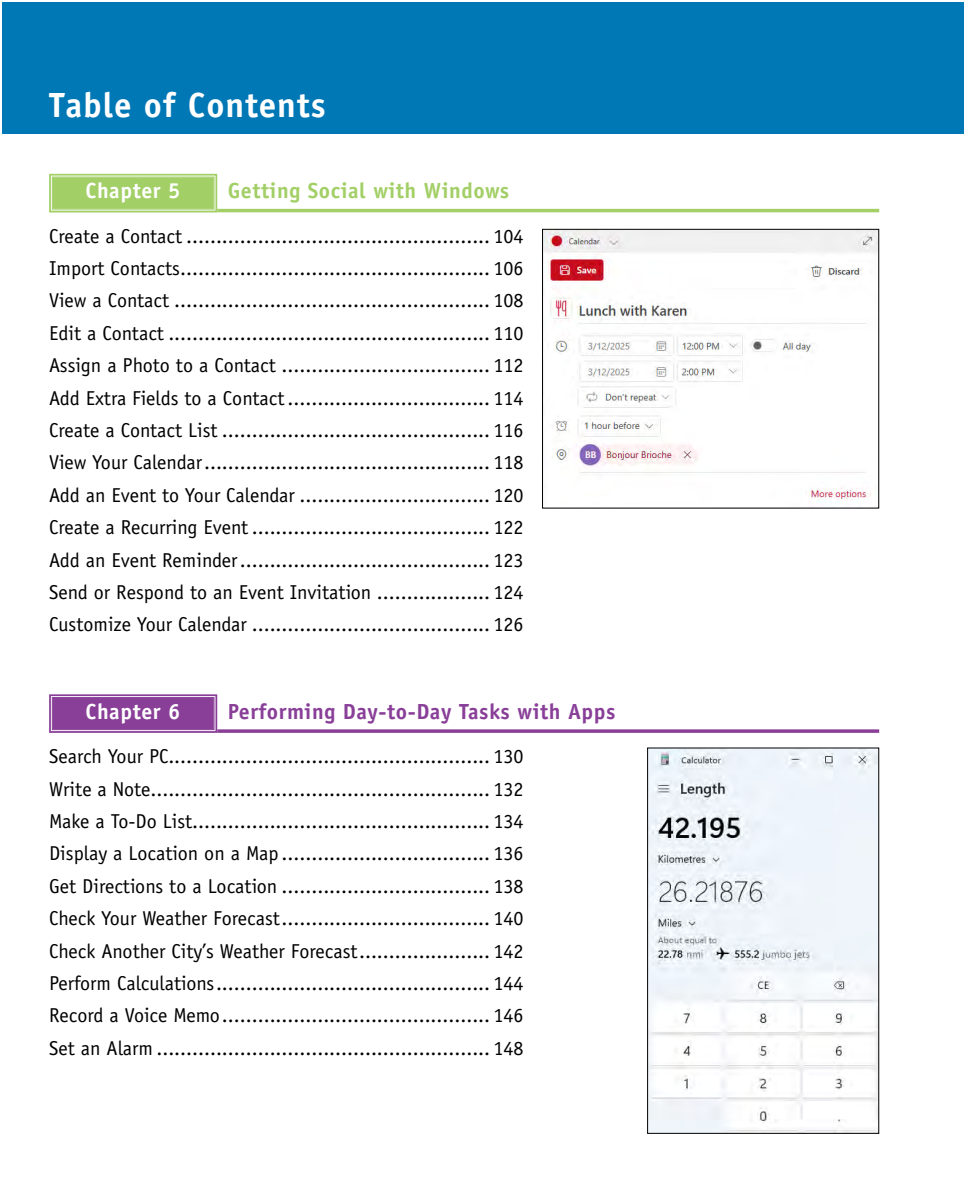
<style>
.page{position:relative;width:966px;height:1202px;background:#fff}
.page>*{position:absolute;margin:0;border:0;box-sizing:border-box;transform-origin:0 0}
.t1{font:700 35px "Officina Sans Std";letter-spacing:.025em;color:#fff}
.t2{font:700 21.88px "Officina Sans Std";letter-spacing:.025em;color:#893f98}
.t3{font:700 21.88px "Officina Sans Std";letter-spacing:.025em;color:#a3cf67}
.t4{font:700 21.88px "Officina Sans Std";letter-spacing:.025em;color:#fff}
.t5{font:20.12px/32.4px "Officina Sans Std";color:#000;text-align:justify}
</style>
<div class="page">
<div style="left:2px;top:2px;width:961px;height:132px;background:#0078b6"></div>
<hr style="left:49px;top:209px;width:830px;height:3px;background:#a3cf67">
<svg style="left:49px;top:173px;width:169px;height:40px;background:#acd376"></svg>
<div style="left:52px;top:177px;width:162px;height:32px;border:1px solid #a3cf67"></div>
<img style="left:544px;top:231px;width:333px;height:270px">
<div style="left:542px;top:229px;width:337px;height:279px;border:1px solid #000"></div>
<svg style="left:218px;top:729px;width:661px;height:4px;background:#9756a4"></svg>
<svg style="left:49px;top:694px;width:169px;height:39px;background:#924ea0"></svg>
<div style="left:52px;top:697px;width:162px;height:33px;border:1px solid #893f98"></div>
<img style="left:649px;top:749px;width:228px;height:382px">
<div style="left:647px;top:747px;width:232px;height:386px;border:1px solid #000"></div>
<h1 class="t1" style="left:49px;top:84px;width:278px">Table of Contents</h1>
<p class="t4" style="left:85px;top:177px;width:96px">Chapter 5</p>
<p class="t3" style="left:228px;top:177px;width:283px">Getting Social with Windows</p>
<p class="t5" style="left:49px;top:220px;width:476px">Create a Contact ................................................... 104<br>Import Contacts.................................................... 106<br>View a Contact ..................................................... 108<br>Edit a Contact ...................................................... 110<br>Assign a Photo to a Contact ................................... 112<br>Add Extra Fields to a Contact.................................. 114<br>Create a Contact List ............................................. 116<br>View Your Calendar................................................ 118<br>Add an Event to Your Calendar ................................ 120<br>Create a Recurring Event ........................................ 122<br>Add an Event Reminder.......................................... 123<br>Send or Respond to an Event Invitation ................... 124<br>Customize Your Calendar ........................................ 126</p>
<p class="t4" style="left:85px;top:698px;width:96px">Chapter 6</p>
<p class="t2" style="left:228px;top:698px;width:389px">Performing Day-to-Day Tasks with Apps</p>
<p class="t5" style="left:49px;top:740px;width:476px">Search Your PC...................................................... 130<br>Write a Note......................................................... 132<br>Make a To-Do List.................................................. 134<br>Display a Location on a Map ................................... 136<br>Get Directions to a Location ................................... 138<br>Check Your Weather Forecast................................... 140<br>Check Another City’s Weather Forecast...................... 142<br>Perform Calculations.............................................. 144<br>Record a Voice Memo............................................. 146<br>Set an Alarm ........................................................ 148</p>
</div>
